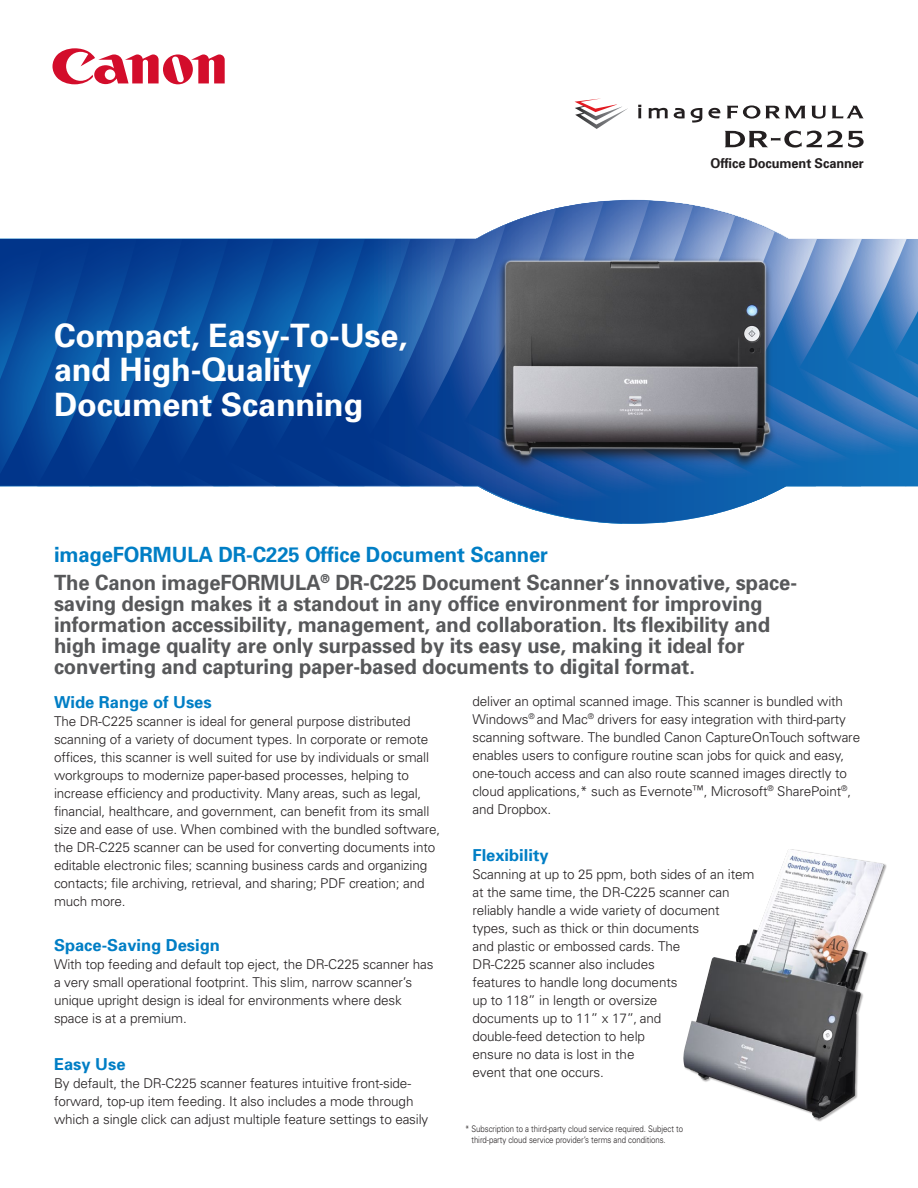
<style>
.page{position:relative;width:918px;height:1188px;background:#fff}
.page>*{position:absolute;margin:0;border:0;box-sizing:border-box;transform-origin:0 0}
.Cover_Head{font:700 32.25px/34.5px "Univers";letter-spacing:-.005em;color:#fff}
.Cover_Intro_Text{font:700 21px/21px "Univers";letter-spacing:-.005em;color:#57585a;scale:.96 1}
.Cover_Intro_Head{font:700 21px "Univers";letter-spacing:-.005em;color:#007ec5;scale:.96 1}
.Cover_Text{font:700 16.5px "Univers";color:#007ec5}
.Text_Subheads{font:700 16.5px "Univers";color:#007ec5}
.Cover_Text-2{font:300 13.5px/18px "Univers";letter-spacing:-.01em;color:#231f20}
.Text_Subheads-2{font:300 13.5px/18px "Univers";letter-spacing:-.01em;color:#231f20}
.Cover_Intro_Head-2{font:700 13.5px "Univers";letter-spacing:-.01em;color:#231f20;scale:.95 1}
.Footnotes{font:300 9px/10.8px "Univers";letter-spacing:-.005em;color:#231f20;scale:.87 1}
.s1{font-size:12px}
</style>
<div class="page">
<img style="left:683px;top:849px;width:201px;height:270px">
<svg style="left:0;top:237px;width:918px;height:250px;background:#1857a3"></svg>
<img style="left:472px;top:200px;width:315px;height:324px">
<svg style="left:575px;top:106px;width:53px;height:23px"></svg>
<svg style="left:638px;top:105px;width:3px;height:13px"></svg>
<svg style="left:649px;top:108px;width:19px;height:10px"></svg>
<svg style="left:674px;top:108px;width:11px;height:11px"></svg>
<svg style="left:691px;top:108px;width:11px;height:15px"></svg>
<svg style="left:708px;top:108px;width:12px;height:10px"></svg>
<svg style="left:727px;top:105px;width:99px;height:14px"></svg>
<svg style="left:832px;top:106px;width:32px;height:12px"></svg>
<svg style="left:725px;top:131px;width:139px;height:17px"></svg>
<svg style="left:52px;top:48px;width:173px;height:36px"></svg>
<p class="Cover_Head" style="left:54px;top:317px;width:355px">Compact, Easy-To-Use, and High-Quality<br>Document Scanning</p>
<p class="Cover_Intro_Head-2" style="left:711px;top:154px;width:163px">Office Document Scanner</p>
<p class="Cover_Intro_Head" style="left:54px;top:541px;width:516px">imageFORMULA DR-C225 Office Document Scanner</p>
<p class="Cover_Intro_Text" style="left:54px;top:571px;width:776px">The Canon imageFORMULA<sup>®</sup> DR-C225 Document Scanner’s innovative, space&shy;saving design makes it a standout in any office environment for improving information accessibility, management, and collaboration. Its flexibility and high image quality are only surpassed by its easy use, making it ideal for converting and capturing paper-based documents to digital format.</p>
<p class="Text_Subheads" style="left:54px;top:692px;width:159px">Wide Range of Uses</p>
<p class="Text_Subheads-2" style="left:54px;top:713px;width:388px">The DR-C225 scanner is ideal for general purpose distributed scanning of a variety of document types. In corporate or remote offices, this scanner is well suited for use by individuals or small workgroups to modernize paper-based processes, helping to increase efficiency and productivity. Many areas, such as legal, financial, healthcare, and government, can benefit from its small size and ease of use. When combined with the bundled software, the DR-C225 scanner can be used for converting documents into editable electronic files; scanning business cards and organizing contacts; file archiving, retrieval, and sharing; PDF creation; and much more.</p>
<p class="Cover_Text" style="left:54px;top:934px;width:167px">Space-Saving Design</p>
<p class="Cover_Text-2" style="left:54px;top:955px;width:381px">With top feeding and default top eject, the DR-C225 scanner has a very small operational footprint. This slim, narrow scanner’s unique upright design is ideal for environments where desk space is at a premium.</p>
<p class="Cover_Text" style="left:54px;top:1054px;width:73px">Easy Use</p>
<p class="Cover_Text-2" style="left:54px;top:1075px;width:376px">By default, the DR-C225 scanner features intuitive front-side&shy;forward, top-up item feeding. It also includes a mode through which a single click can adjust multiple feature settings to easily</p>
<p class="Cover_Text-2" style="left:472px;top:692px;width:389px">deliver an optimal scanned image. This scanner is bundled with Windows<sup>®</sup> and Mac<sup>®</sup> drivers for easy integration with third-party scanning software. The bundled Canon CaptureOnTouch software enables users to configure routine scan jobs for quick and easy, one-touch access and can also route scanned images directly to cloud applications,* such as Evernote<span class="s1">™</span>, Microsoft<sup>®</sup> SharePoint<sup>®</sup>, and Dropbox.</p>
<p class="Cover_Text" style="left:472px;top:845px;width:78px">Flexibility</p>
<p class="Cover_Text-2" style="left:472px;top:865px;width:283px">Scanning at up to 25 ppm, both sides of an item at the same time, the DR-C225 scanner can reliably handle a wide variety of document types, such as thick or thin documents<br>and plastic or embossed cards. The<br>DR-C225 scanner also includes<br>features to handle long documents<br>up to 118” in length or oversize<br>documents up to 11” x 17”, and<br>double-feed detection to help<br>ensure no data is lost in the<br>event that one occurs.</p>
<p class="Footnotes" style="left:471px;top:1124px;width:245px;text-indent:-6px">* Subscription to a third-party cloud service required. Subject to third-party cloud service provider’s terms and conditions.</p>
</div>
